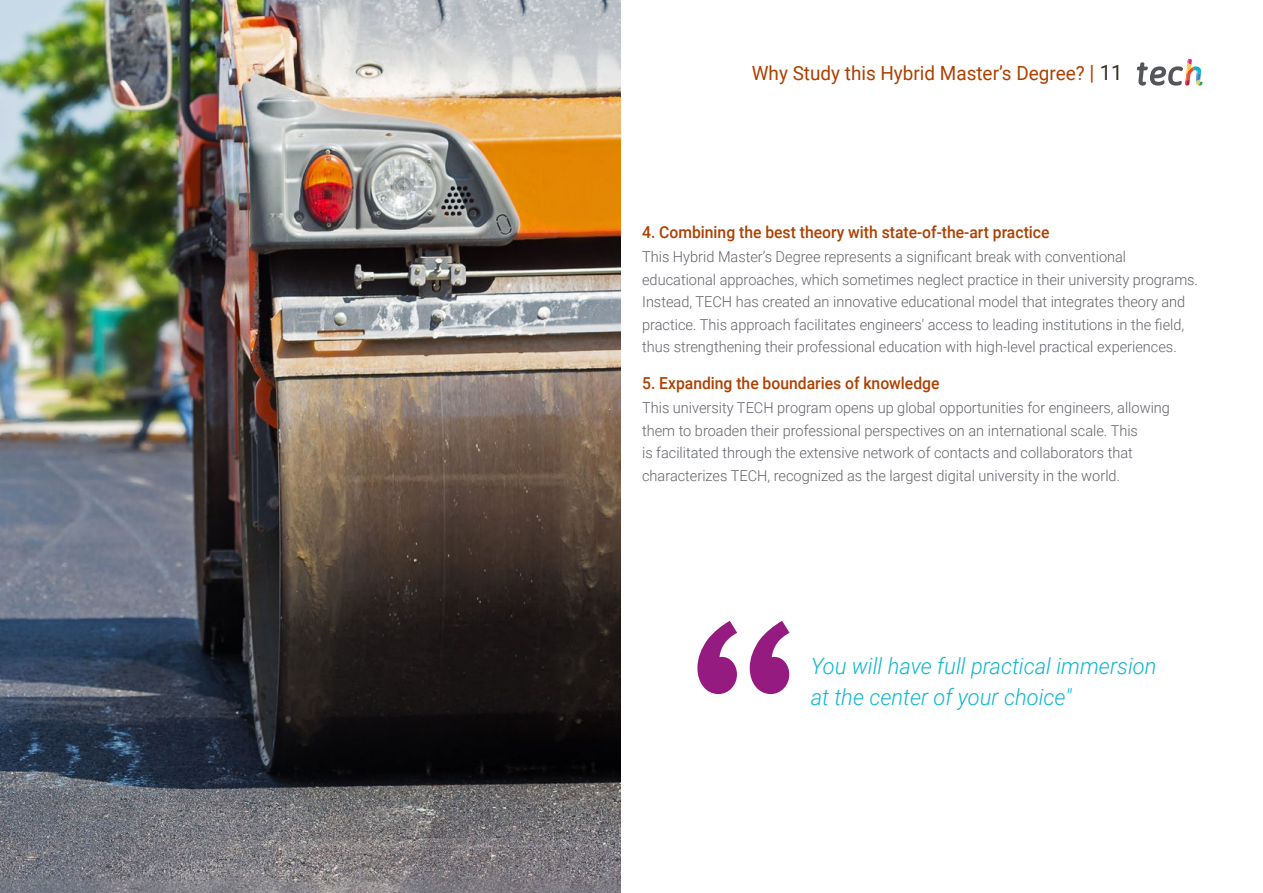
<style>
.page{position:relative;width:1263px;height:893px;background:#fff}
.page>*{position:absolute;margin:0;border:0;box-sizing:border-box;transform-origin:0 0}
.t1{font:italic 300 22.5px/31.5px "Roboto";color:#0fb6cf}
.t2{font:19.5px "Roboto";color:#ae4000}
.t3{font:500 16.5px "Roboto";color:#ae4000;scale:.95 1}
.t4{font:300 15px/22.5px "Roboto";color:#61646a}
.s1{font-size:21px}
.s2{font-size:21px;color:#312e20}
</style>
<div class="page">
<svg style="left:697px;top:621px;width:92px;height:73px"></svg>
<img style="left:0;top:0;width:621px;height:893px">
<svg style="left:1137px;top:59px;width:65px;height:27px"></svg>
<h2 class="t2" style="left:752px;top:59px;width:372px">Why Study this Hybrid Master’s Degree? <span class="s1">|</span> <span class="s2">11</span></h2>
<p class="t3" style="left:642px;top:220px;width:430px">4. Combining the best theory with state-of-the-art practice</p>
<p class="t4" style="left:642px;top:245px;width:557px">This Hybrid Master’s Degree represents a significant break with conventional educational approaches, which sometimes neglect practice in their university programs.<br>Instead, TECH has created an innovative educational model that integrates theory and practice. This approach facilitates engineers' access to leading institutions in the field, thus strengthening their professional education with high-level practical experiences.</p>
<p class="t3" style="left:642px;top:371px;width:314px">5. Expanding the boundaries of knowledge</p>
<p class="t4" style="left:642px;top:396px;width:529px">This university TECH program opens up global opportunities for engineers, allowing them to broaden their professional perspectives on an international scale. This<br>is facilitated through the extensive network of contacts and collaborators that characterizes TECH, recognized as the largest digital university in the world.</p>
<h1 class="t1" style="left:811px;top:649px;width:347px">You will have full practical immersion at the center of your choice"</h1>
</div>
